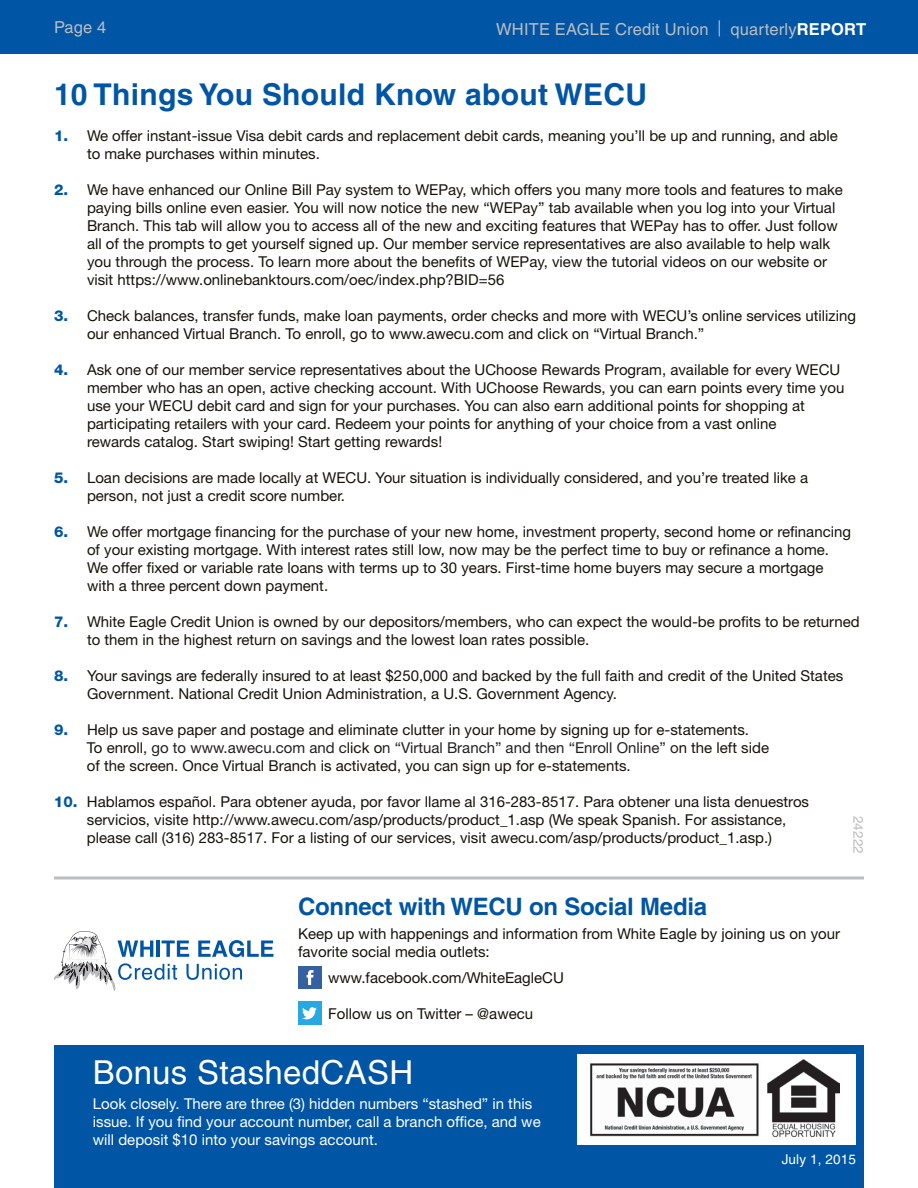
<style>
.page{position:relative;width:918px;height:1188px;background:#fff}
.page>*{position:absolute;margin:0;border:0;box-sizing:border-box;transform-origin:0 0}
.t1{font:33px "Helvetica";letter-spacing:.01em;color:#fff}
.t2{font:700 30px "Helvetica";letter-spacing:.01em;color:#0155a5}
.t3{font:700 24px "Helvetica";letter-spacing:-.01em;color:#0155a5}
.t4{font:16.5px "Helvetica";letter-spacing:.01em;color:#bcbdc0}
.t5{font:15px/18px "Helvetica Neue";color:#16120b}
.t6{font:15px/18px "Helvetica Neue";color:#fff}
.t7{font:13.5px "Helvetica";letter-spacing:.01em;color:#fff}
.t8{font:13.5px "Helvetica";letter-spacing:.01em;color:#bcbdc0}
.s1{font-size:21.3px;color:#fff}
.s2{font-weight:700;color:#fff}
.s3{font-weight:800;color:#0155a5}
.s4{color:#231f20}
</style>
<div class="page">
<div style="left:54px;top:1046px;width:810px;height:142px;background:#0155a5"></div>
<div style="left:578px;top:1054px;width:278px;height:90px;background:#fff"></div>
<svg style="left:54px;top:931px;width:219px;height:60px"></svg>
<div style="left:0;top:0;width:918px;height:54px;background:#0155a5"></div>
<img style="left:590px;top:1063px;width:169px;height:74px">
<img style="left:768px;top:1059px;width:72px;height:77px">
<svg style="left:298px;top:1002px;width:23px;height:23px"></svg>
<svg style="left:298px;top:966px;width:23px;height:23px"></svg>
<hr style="left:54px;top:876px;width:810px;height:3px;background:#bcbdc0">
<p class="t4" style="left:54px;top:18px;width:54px">Page 4</p>
<p class="t4" style="left:496px;top:19px;width:371px">WHITE EAGLE Credit Union <span class="s1">|</span> quarterly<span class="s2">REPORT</span></p>
<h2 class="t2" style="left:54px;top:76px;width:595px">10 Things You Should Know about WECU</h2>
<p class="t5" style="left:87px;top:127px;width:752px;text-indent:-33px"><span class="s3">1.</span> We offer instant-issue Visa debit cards and replacement debit cards, meaning you’ll be up and running, and able to make purchases within minutes.</p>
<p class="t5" style="left:87px;top:181px;width:758px;text-indent:-33px"><span class="s3">2.</span> We have enhanced our Online Bill Pay system to WEPay, which offers you many more tools and features to make paying bills online even easier. You will now notice the new “WEPay” tab available when you log into your Virtual Branch. This tab will allow you to access all of the new and exciting features that WEPay has to offer. Just follow all of the prompts to get yourself signed up. Our member service representatives are also available to help walk you through the process. To learn more about the benefits of WEPay, view the tutorial videos on our website or visit https://www.onlinebanktours.com/oec/index.php?BID=56</p>
<p class="t5" style="left:87px;top:307px;width:771px;text-indent:-33px"><span class="s3">3.</span> Check balances, transfer funds, make loan payments, order checks and more with WECU’s online services utilizing our enhanced Virtual Branch. To enroll, go to www.awecu.com and click on “Virtual Branch.”</p>
<p class="t5" style="left:87px;top:361px;width:759px;text-indent:-33px"><span class="s3">4.</span> Ask one of our member service representatives about the UChoose Rewards Program, available for every WECU member who has an open, active checking account. With UChoose Rewards, you can earn points every time you use your WECU debit card and sign for your purchases. You can also earn additional points for shopping at participating retailers with your card. Redeem your points for anything of your choice from a vast online<br>rewards catalog. Start swiping! Start getting rewards!</p>
<p class="t5" style="left:87px;top:469px;width:723px;text-indent:-33px"><span class="s3">5.</span> Loan decisions are made locally at WECU. Your situation is individually considered, and you’re treated like a person, not just a credit score number.</p>
<p class="t5" style="left:87px;top:523px;width:766px;text-indent:-33px"><span class="s3">6.</span> We offer mortgage financing for the purchase of your new home, investment property, second home or refinancing of your existing mortgage. With interest rates still low, now may be the perfect time to buy or refinance a home.<br>We offer fixed or variable rate loans with terms up to 30 years. First-time home buyers may secure a mortgage with a three percent down payment.</p>
<p class="t5" style="left:87px;top:613px;width:774px;text-indent:-33px"><span class="s3">7.</span> White Eagle Credit Union is owned by our depositors/members, who can expect the would-be profits to be returned to them in the highest return on savings and the lowest loan rates possible.</p>
<p class="t5" style="left:87px;top:667px;width:758px;text-indent:-33px"><span class="s3">8.</span> Your savings are federally insured to at least $250,000 and backed by the full faith and credit of the United States<br>Government. National Credit Union Administration, a U.S. Government Agency.</p>
<p class="t5" style="left:87px;top:721px;width:684px;text-indent:-33px"><span class="s3">9.</span> Help us save paper and postage and eliminate clutter in your home by signing up for e-statements.<br>To enroll, <span class="s4">go to www.awecu.com and c</span>lick o<span class="s4">n “Virtual Branch” and then “Enroll Online” o</span>n the left side of the screen. Once Virtual Branch is activated, you can sign up for e-statements.</p>
<p class="t5" style="left:87px;top:793px;width:724px;text-indent:-33px"><span class="s3">10.</span> Hablamos español. Para obtener ayuda, por favor llame al 316-283-8517. Para obtener una lista denuestros servicios, visite http://www.awecu.com/asp/products/product_1.asp (We speak Spanish. For assistance, please call (316) 283-8517. For a listing of our services, visit awecu.com/asp/products/product_1.asp.)</p>
<p class="t8" style="left:866px;top:816px;width:40px;rotate:90deg">24222</p>
<h3 class="t3" style="left:298px;top:892px;width:411px">Connect with WECU on Social Media</h3>
<p class="t5" style="left:298px;top:925px;width:544px">Keep up with happenings and information from White Eagle by joining us on your favorite social media outlets:</p>
<p class="t5" style="left:328px;top:968px;width:237px">www.facebook.com/WhiteEagleCU</p>
<p class="t5" style="left:328px;top:1004px;width:207px">Follow us on Twitter – @awecu</p>
<h1 class="t1" style="left:93px;top:1053px;width:322px">Bonus StashedCASH</h1>
<p class="t6" style="left:93px;top:1095px;width:449px">Look closely. There are three (3) hidden numbers “stashed” in this issue. If you find your account number, call a branch office, and we will deposit $10 into your savings account.</p>
<p class="t7" style="left:782px;top:1151px;width:76px">July 1, 2015</p>
</div>
